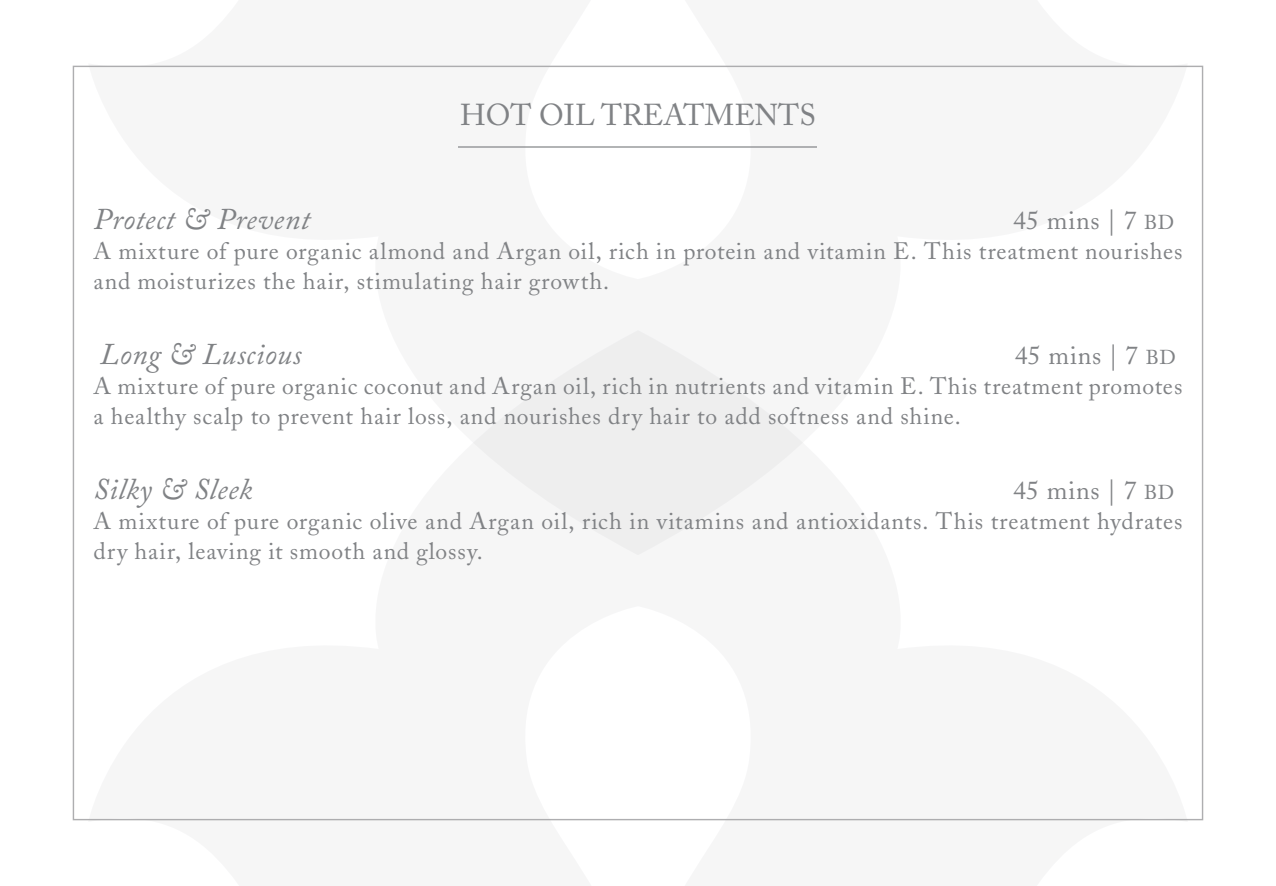
<style>
.page{position:relative;width:1276px;height:886px;background:#fff}
.page>*{position:absolute;margin:0;border:0;box-sizing:border-box;transform-origin:0 0}
.t1{font:italic 30px "Adobe Caslon Pro";letter-spacing:.015em;color:#808285}
.t2{font:30px "Adobe Caslon";color:#808285}
.t3{font:25.75px "Adobe Caslon";letter-spacing:.025em;color:#808285}
.t4{font:23.5px/30px "Adobe Caslon";letter-spacing:.04em;color:#808285}
.s1{font-family:"Adobe Caslon Pro";font-size:20px}
</style>
<div class="page">
<svg style="left:88px;top:818px;width:1099px;height:3px"></svg>
<svg style="left:88px;top:65px;width:1099px;height:490px;fill:#f6f6f6"></svg>
<hr style="left:458px;top:146px;width:359px;height:2px;background:#808285">
<p class="t2" style="left:460px;top:97px;width:357px">HOT OIL TREATMENTS</p>
<p class="t1" style="left:94px;top:201px;width:218px">Protect &amp; Prevent</p>
<p class="t3" style="left:1013px;top:205px;width:162px">45 mins | 7 <span class="s1">BD</span></p>
<p class="t4" style="left:94px;top:236px;width:1090px">A mixture of pure organic almond and Argan oil, rich in protein and vitamin E. This treatment nourishes and moisturizes the hair, stimulating hair growth.</p>
<p class="t1" style="left:100px;top:336px;width:203px">Long &amp; Luscious</p>
<p class="t3" style="left:1015px;top:340px;width:162px">45 mins | 7 <span class="s1">BD</span></p>
<p class="t4" style="left:94px;top:371px;width:1090px">A mixture of pure organic coconut and Argan oil, rich in nutrients and vitamin E. This treatment promotes a healthy scalp to prevent hair loss, and nourishes dry hair to add softness and shine.</p>
<p class="t1" style="left:94px;top:471px;width:160px">Silky &amp; Sleek</p>
<p class="t3" style="left:1013px;top:475px;width:162px">45 mins | 7 <span class="s1">BD</span></p>
<p class="t4" style="left:94px;top:506px;width:1090px">A mixture of pure organic olive and Argan oil, rich in vitamins and antioxidants. This treatment hydrates dry hair, leaving it smooth and glossy.</p>
</div>
